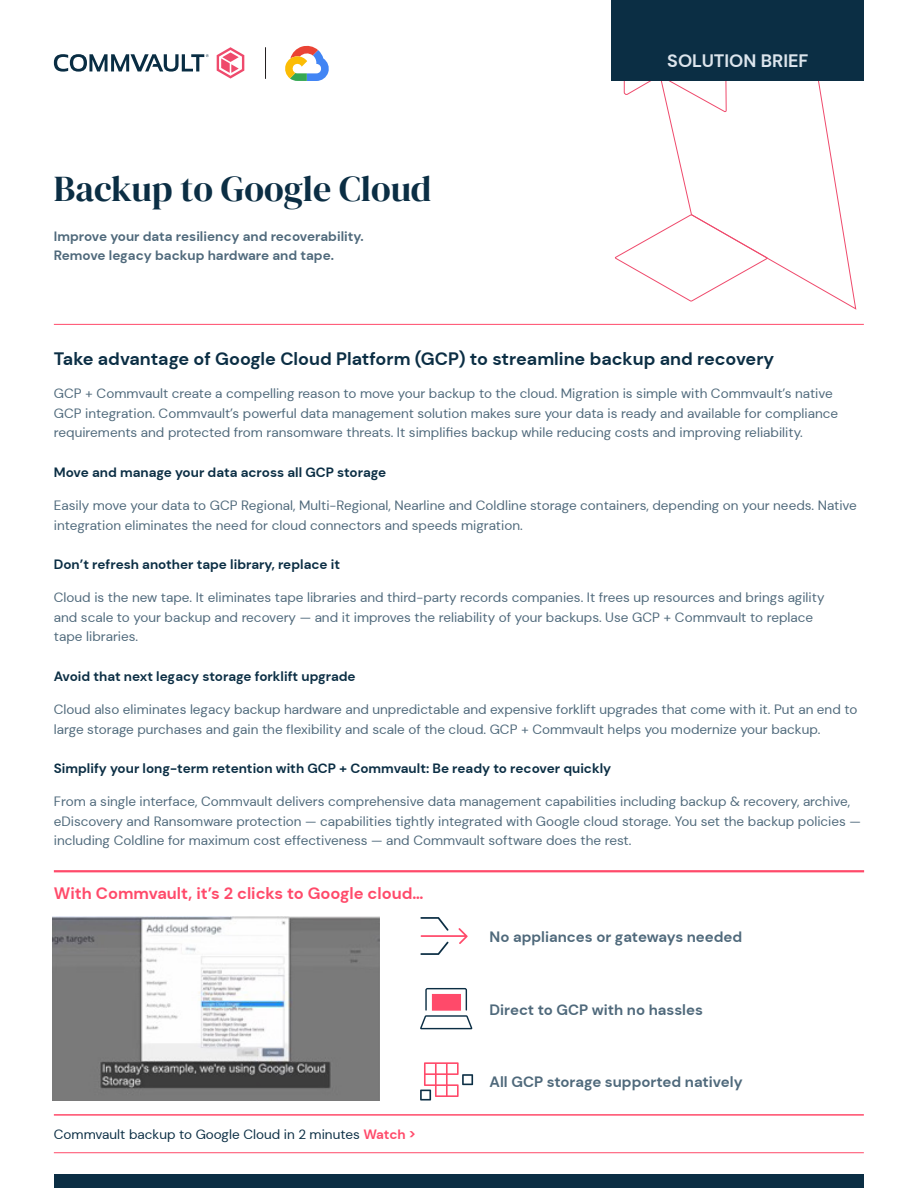
<style>
.page{position:relative;width:918px;height:1188px;background:#fff}
.page>*{position:absolute;margin:0;border:0;box-sizing:border-box;transform-origin:0 0}
.Document_Title{font:36px "DM Serif Display";color:#0b2e44}
.SubHead_1{font:700 18px "DM Sans";color:#0b2e44}
.t1{font:700 18px "DM Sans";color:#dde5ed}
.t2{font:700 16.5px "DM Sans";color:#ff4a6a}
.SubHead_3{font:700 15px "DM Sans";color:#4f697b}
.Body_Copy{font:13.5px/19.5px "DM Sans";color:#4f697b}
.SubHead_2{font:700 13.5px "DM Sans";color:#0b2e44}
.Document_Subhead___I{font:700 13.5px/19.5px "DM Sans";color:#4f697b}
.t3{font:13.5px "DM Sans";color:#0b2e44}
.s1{font-weight:700;color:#ff4a6a}
</style>
<div class="page">
<svg style="left:785px;top:81px;width:71px;height:229px"></svg>
<svg style="left:614px;top:81px;width:171px;height:221px"></svg>
<hr style="left:54px;top:324px;width:810px;height:1px;background:#ff4a6a">
<div style="left:54px;top:1174px;width:810px;height:14px;background:#0b2e44"></div>
<div style="left:612px;top:0;width:252px;height:81px;background:#0b2e44"></div>
<svg style="left:54px;top:54px;width:155px;height:18px"></svg>
<svg style="left:217px;top:47px;width:27px;height:32px"></svg>
<svg style="left:285px;top:46px;width:44px;height:34px"></svg>
<hr style="left:265px;top:47px;width:1px;height:32px;background:#231f20">
<hr style="left:54px;top:870px;width:810px;height:2px;background:#ff4a6a">
<hr style="left:54px;top:1114px;width:810px;height:2px;background:#ff4a6a">
<hr style="left:54px;top:1152px;width:810px;height:1px;background:#ff4a6a">
<img style="left:53px;top:917px;width:326px;height:184px">
<svg style="left:420px;top:988px;width:52px;height:41px"></svg>
<svg style="left:420px;top:1062px;width:53px;height:39px"></svg>
<svg style="left:420px;top:917px;width:48px;height:38px"></svg>
<p class="Document_Title" style="left:54px;top:168px;width:379px">Backup to Google Cloud</p>
<p class="Document_Subhead___I" style="left:54px;top:226px;width:311px">Improve your data resiliency and recoverability.<br>Remove legacy backup hardware and tape.</p>
<h2 class="t1" style="left:667px;top:50px;width:143px">SOLUTION BRIEF</h2>
<p class="SubHead_1" style="left:54px;top:348px;width:722px">Take advantage of Google Cloud Platform (GCP) to streamline backup and recovery</p>
<p class="Body_Copy" style="left:54px;top:384px;width:786px">GCP + Commvault create a compelling reason to move your backup to the cloud. Migration is simple with Commvault’s native<br>GCP integration. Commvault’s powerful data management solution makes sure your data is ready and available for compliance requirements and protected from ransomware threats. It simplifies backup while reducing costs and improving reliability.</p>
<p class="SubHead_2" style="left:54px;top:464px;width:334px">Move and manage your data across all GCP storage</p>
<p class="Body_Copy" style="left:54px;top:496px;width:805px">Easily move your data to GCP Regional, Multi-Regional, Nearline and Coldline storage containers, depending on your needs. Native integration eliminates the need for cloud connectors and speeds migration.</p>
<p class="SubHead_2" style="left:54px;top:556px;width:288px">Don’t refresh another tape library, replace it</p>
<p class="Body_Copy" style="left:54px;top:588px;width:772px">Cloud is the new tape. It eliminates tape libraries and third-party records companies. It frees up resources and brings agility and scale to your backup and recovery — and it improves the reliability of your backups. Use GCP + Commvault to replace tape libraries.</p>
<p class="SubHead_2" style="left:54px;top:668px;width:303px">Avoid that next legacy storage forklift upgrade</p>
<p class="Body_Copy" style="left:54px;top:700px;width:805px">Cloud also eliminates legacy backup hardware and unpredictable and expensive forklift upgrades that come with it. Put an end to large storage purchases and gain the flexibility and scale of the cloud. GCP + Commvault helps you modernize your backup.</p>
<p class="SubHead_2" style="left:54px;top:760px;width:559px">Simplify your long-term retention with GCP + Commvault: Be ready to recover quickly</p>
<p class="Body_Copy" style="left:54px;top:792px;width:809px">From a single interface, Commvault delivers comprehensive data management capabilities including backup &amp; recovery, archive, eDiscovery and Ransomware protection — capabilities tightly integrated with Google cloud storage. You set the backup policies — including Coldline for maximum cost effectiveness — and Commvault software does the rest.</p>
<p class="t2" style="left:54px;top:883px;width:371px">With Commvault, it’s 2 clicks to Google cloud…</p>
<p class="SubHead_3" style="left:490px;top:927px;width:254px">No appliances or gateways needed</p>
<p class="SubHead_3" style="left:490px;top:1000px;width:215px">Direct to GCP with no hassles</p>
<p class="t3" style="left:54px;top:1126px;width:364px">Commvault backup to Google Cloud in 2 minutes <span class="s1">Watch &gt;</span></p>
<p class="SubHead_3" style="left:490px;top:1073px;width:255px">All GCP storage supported natively</p>
</div>
